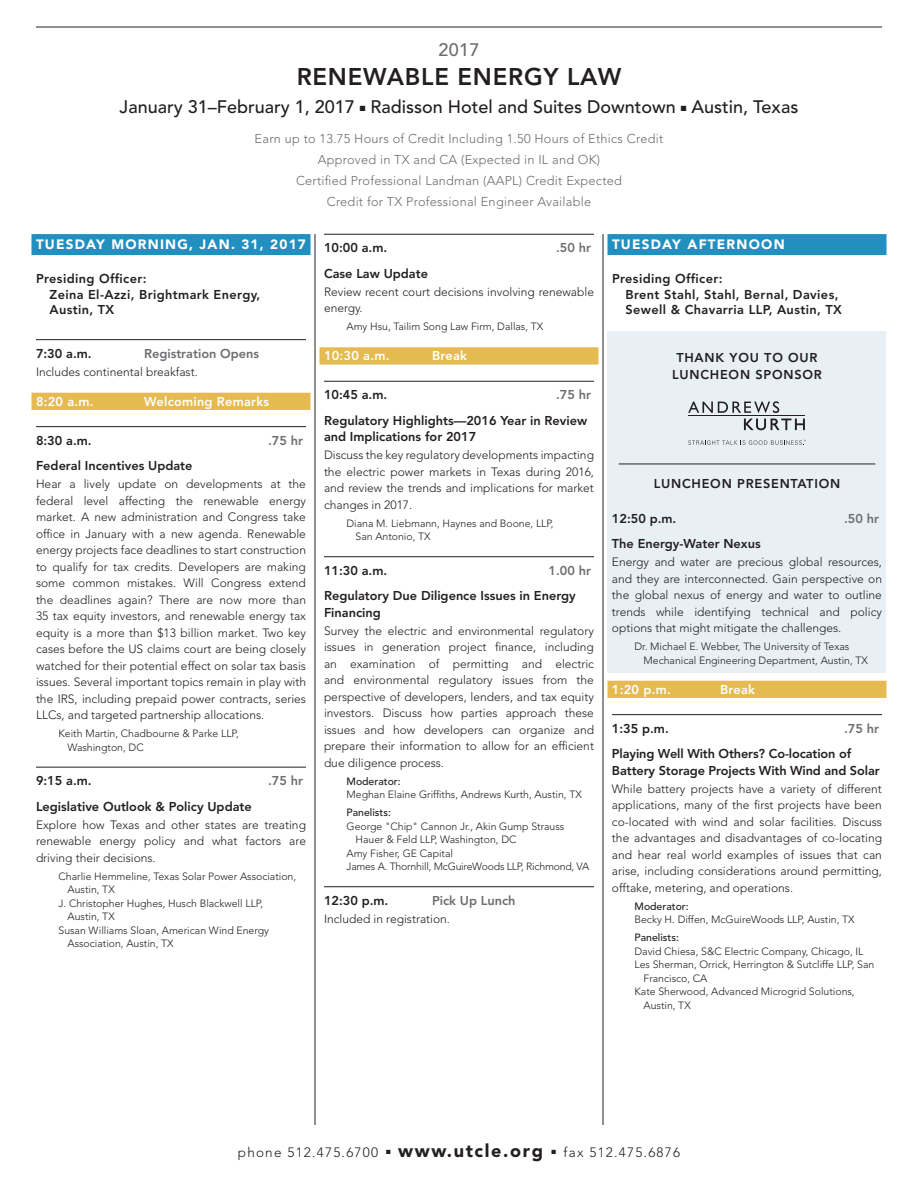
<style>
.page{position:relative;width:918px;height:1188px;background:#fff}
.page>*{position:absolute;margin:0;border:0;box-sizing:border-box;transform-origin:0 0}
.t1{font:800 24px "Avenir LT Std";letter-spacing:.03em;color:#231f20}
.t2{font:500 18px "Avenir LT Std";color:#231f20}
.t3{font:900 18px "Avenir LT Std";letter-spacing:.09em;color:#231f20}
.t4{font:500 18px "Avenir LT Std";color:#6c6d70}
.t5{font:900 13.5px "Avenir LT Std";letter-spacing:.09em;color:#fff}
.t6{font:300 13.5px "Avenir LT Std";letter-spacing:.09em;color:#231f20}
.t7{font:800 12.75px/16.5px "Avenir LT Std";color:#231f20}
.t8{font:300 12.75px/21px "Avenir LT Std";letter-spacing:.02em;color:#6c6d70;text-align:center}
.t9{font:800 12.75px/15.8px "Avenir LT Std";letter-spacing:.03em;color:#231f20}
.t10{font:800 12.75px "Avenir LT Std";color:#6c6d70}
.t11{font:800 12.75px "Avenir LT Std";letter-spacing:.02em;color:#fff}
.t12{font:800 12.75px/16.5px "Avenir LT Std";letter-spacing:.06em;color:#231f20;text-align:center}
.t13{font:300 12px/16.5px "Avenir LT Std";color:#231f20;text-align:justify}
.t14{font:300 10.5px/13.5px "Avenir LT Std";color:#231f20}
.t15{font:300 10.5px "Avenir LT Std";letter-spacing:-.02em;color:#231f20}
.t16{font:500 10.5px "Avenir LT Std";color:#231f20}
</style>
<div class="page">
<div style="left:608px;top:331px;width:278px;height:341px;background:#e8f0f6"></div>
<hr style="left:315px;top:234px;width:1px;height:891px;background:#231f20">
<hr style="left:603px;top:234px;width:1px;height:891px;background:#231f20">
<div style="left:32px;top:234px;width:278px;height:21px;background:#218fc0"></div>
<hr style="left:36px;top:339px;width:270px;height:1px;background:#231f20">
<div style="left:32px;top:393px;width:278px;height:17px;background:#e5bb51"></div>
<hr style="left:36px;top:426px;width:270px;height:1px;background:#231f20">
<hr style="left:36px;top:767px;width:270px;height:1px;background:#231f20">
<hr style="left:324px;top:234px;width:270px;height:1px;background:#231f20">
<div style="left:320px;top:347px;width:278px;height:18px;background:#e5bb51"></div>
<hr style="left:324px;top:381px;width:270px;height:1px;background:#231f20">
<hr style="left:324px;top:556px;width:270px;height:1px;background:#231f20">
<hr style="left:324px;top:886px;width:270px;height:1px;background:#231f20">
<div style="left:608px;top:234px;width:278px;height:21px;background:#218fc0"></div>
<hr style="left:619px;top:464px;width:256px;height:1px;background:#231f20">
<div style="left:608px;top:681px;width:278px;height:17px;background:#e5bb51"></div>
<hr style="left:612px;top:714px;width:270px;height:1px;background:#231f20">
<svg style="left:688px;top:401px;width:91px;height:12px"></svg>
<svg style="left:744px;top:419px;width:61px;height:11px"></svg>
<hr style="left:688px;top:415px;width:117px;height:1px;background:#231f20">
<svg style="left:688px;top:440px;width:118px;height:5px"></svg>
<hr style="left:36px;top:27px;width:846px;height:1px;background:#231f20">
<h2 class="t4" style="left:438px;top:40px;width:43px">2017</h2>
<h1 class="t1" style="left:297px;top:62px;width:326px">RENEWABLE ENERGY LAW</h1>
<h2 class="t2" style="left:120px;top:97px;width:680px">January 31–February 1, 2017 ■ Radisson Hotel and Suites Downtown ■ Austin, Texas</h2>
<p class="t8" style="left:255px;top:129px;width:410px">Earn up to 13.75 Hours of Credit Including 1.50 Hours of Ethics Credit Approved in TX and CA (Expected in IL and OK)<br>Certified Professional Landman (AAPL) Credit Expected<br>Credit for TX Professional Engineer Available</p>
<p class="t5" style="left:36px;top:236px;width:271px">TUESDAY MORNING, JAN. 31, 2017</p>
<p class="t9" style="left:50px;top:271px;width:212px;text-indent:-14px">Presiding Officer:<br>Zeina El-Azzi, Brightmark Energy,<br>Austin, TX</p>
<p class="t7" style="left:36px;top:345px;width:57px">7:30 a.m.</p>
<p class="t10" style="left:144px;top:346px;width:117px">Registration Opens</p>
<p class="t13" style="left:36px;top:363px;width:163px">Includes continental breakfast.</p>
<p class="t11" style="left:36px;top:394px;width:59px">8:20 a.m.</p>
<p class="t11" style="left:144px;top:394px;width:127px">Welcoming Remarks</p>
<p class="t7" style="left:36px;top:432px;width:57px">8:30 a.m.</p>
<p class="t10" style="left:268px;top:433px;width:36px">.75 hr</p>
<p class="t7" style="left:36px;top:458px;width:158px">Federal Incentives Update</p>
<p class="t13" style="left:36px;top:476px;width:272px">Hear a lively update on developments at the federal level affecting the renewable energy market. A new administration and Congress take office in January with a new agenda. Renewable energy projects face deadlines to start construction to qualify for tax credits. Developers are making some common mistakes. Will Congress extend the deadlines again? There are now more than 35 tax equity investors, and renewable energy tax equity is a more than $13 billion market. Two key cases before the US claims court are being closely watched for their potential effect on solar tax basis issues. Several important topics remain in play with the IRS, including prepaid power contracts, series LLCs, and targeted partnership allocations.</p>
<p class="t14" style="left:67px;top:727px;width:173px;text-indent:-9px">Keith Martin, Chadbourne &amp; Parke LLP,<br>Washington, DC</p>
<p class="t7" style="left:36px;top:773px;width:57px">9:15 a.m.</p>
<p class="t10" style="left:268px;top:773px;width:36px">.75 hr</p>
<p class="t7" style="left:36px;top:798px;width:217px">Legislative Outlook &amp; Policy Update</p>
<p class="t13" style="left:36px;top:816px;width:272px">Explore how Texas and other states are treating renewable energy policy and what factors are driving their decisions.</p>
<p class="t14" style="left:58px;top:870px;width:239px">Charlie Hemmeline, Texas Solar Power Association,</p>
<p class="t14" style="left:67px;top:883px;width:49px">Austin, TX</p>
<p class="t14" style="left:58px;top:897px;width:206px">J. Christopher Hughes, Husch Blackwell LLP,</p>
<p class="t14" style="left:67px;top:910px;width:49px">Austin, TX</p>
<p class="t14" style="left:58px;top:924px;width:212px">Susan Williams Sloan, American Wind Energy</p>
<p class="t14" style="left:67px;top:937px;width:108px">Association, Austin, TX</p>
<p class="t7" style="left:324px;top:240px;width:65px">10:00 a.m.</p>
<p class="t10" style="left:556px;top:240px;width:36px">.50 hr</p>
<p class="t7" style="left:324px;top:265px;width:106px">Case Law Update</p>
<p class="t13" style="left:324px;top:284px;width:272px">Review recent court decisions involving renewable energy.</p>
<p class="t14" style="left:346px;top:320px;width:198px">Amy Hsu, Tailim Song Law Firm, Dallas, TX</p>
<p class="t11" style="left:324px;top:348px;width:67px">10:30 a.m.</p>
<p class="t11" style="left:432px;top:348px;width:37px">Break</p>
<p class="t7" style="left:324px;top:387px;width:65px">10:45 a.m.</p>
<p class="t10" style="left:556px;top:387px;width:36px">.75 hr</p>
<p class="t7" style="left:324px;top:412px;width:265px">Regulatory Highlights—2016 Year in Review and Implications for 2017</p>
<p class="t13" style="left:324px;top:447px;width:272px">Discuss the key regulatory developments impacting the electric power markets in Texas during 2016, and review the trends and implications for market changes in 2017.</p>
<p class="t14" style="left:355px;top:517px;width:200px;text-indent:-9px">Diana M. Liebmann, Haynes and Boone, LLP,<br>San Antonio, TX</p>
<p class="t7" style="left:324px;top:562px;width:65px">11:30 a.m.</p>
<p class="t10" style="left:549px;top:563px;width:44px">1.00 hr</p>
<p class="t7" style="left:324px;top:588px;width:253px">Regulatory Due Diligence Issues in Energy<br>Financing</p>
<p class="t13" style="left:324px;top:623px;width:272px">Survey the electric and environmental regulatory issues in generation project finance, including an examination of permitting and electric and environmental regulatory issues from the perspective of developers, lenders, and tax equity investors. Discuss how parties approach these issues and how developers can organize and prepare their information to allow for an efficient due diligence process.</p>
<p class="t16" style="left:346px;top:775px;width:56px">Moderator:</p>
<p class="t14" style="left:346px;top:788px;width:237px">Meghan Elaine Griffiths, Andrews Kurth, Austin, TX</p>
<p class="t16" style="left:346px;top:807px;width:46px">Panelists:</p>
<p class="t14" style="left:346px;top:820px;width:219px">George "Chip" Cannon Jr., Akin Gump Strauss</p>
<p class="t14" style="left:355px;top:833px;width:163px">Hauer &amp; Feld LLP, Washington, DC</p>
<p class="t14" style="left:346px;top:847px;width:108px">Amy Fisher, GE Capital</p>
<p class="t15" style="left:346px;top:861px;width:244px">James A. Thornhill, McGuireWoods LLP, Richmond, VA</p>
<p class="t7" style="left:324px;top:892px;width:66px">12:30 p.m.</p>
<p class="t10" style="left:432px;top:893px;width:85px">Pick Up Lunch</p>
<p class="t13" style="left:324px;top:911px;width:128px">Included in registration.</p>
<p class="t5" style="left:612px;top:236px;width:174px">TUESDAY AFTERNOON</p>
<p class="t9" style="left:626px;top:271px;width:218px;text-indent:-14px">Presiding Officer:<br>Brent Stahl, Stahl, Bernal, Davies,<br>Sewell &amp; Chavarria LLP, Austin, TX</p>
<p class="t12" style="left:672px;top:350px;width:151px">THANK YOU TO OUR<br>LUNCHEON SPONSOR</p>
<p class="t12" style="left:654px;top:476px;width:188px">LUNCHEON PRESENTATION</p>
<p class="t7" style="left:612px;top:510px;width:66px">12:50 p.m.</p>
<p class="t10" style="left:844px;top:511px;width:36px">.50 hr</p>
<p class="t7" style="left:612px;top:536px;width:150px">The Energy-Water Nexus</p>
<p class="t13" style="left:612px;top:554px;width:272px">Energy and water are precious global resources, and they are interconnected. Gain perspective on the global nexus of energy and water to outline trends while identifying technical and policy options that might mitigate the challenges.</p>
<p class="t14" style="left:643px;top:640px;width:226px;text-indent:-9px">Dr. Michael E. Webber, The University of Texas<br>Mechanical Engineering Department, Austin, TX</p>
<p class="t11" style="left:612px;top:682px;width:60px">1:20 p.m.</p>
<p class="t11" style="left:720px;top:682px;width:37px">Break</p>
<p class="t7" style="left:612px;top:720px;width:58px">1:35 p.m.</p>
<p class="t10" style="left:844px;top:721px;width:36px">.75 hr</p>
<p class="t7" style="left:612px;top:746px;width:269px">Playing Well With Others? Co-location of<br>Battery Storage Projects With Wind and Solar</p>
<p class="t13" style="left:612px;top:780px;width:272px">While battery projects have a variety of different applications, many of the first projects have been co-located with wind and solar facilities. Discuss the advantages and disadvantages of co-locating and hear real world examples of issues that can arise, including considerations around permitting, offtake, metering, and operations.</p>
<p class="t16" style="left:634px;top:900px;width:56px">Moderator:</p>
<p class="t14" style="left:634px;top:913px;width:222px">Becky H. Diffen, McGuireWoods LLP, Austin, TX</p>
<p class="t16" style="left:634px;top:932px;width:46px">Panelists:</p>
<p class="t14" style="left:634px;top:945px;width:230px">David Chiesa, S&amp;C Electric Company, Chicago, IL</p>
<p class="t14" style="left:634px;top:958px;width:241px">Les Sherman, Orrick, Herrington &amp; Sutcliffe LLP, San</p>
<p class="t14" style="left:643px;top:972px;width:65px">Francisco, CA</p>
<p class="t14" style="left:634px;top:985px;width:222px">Kate Sherwood, Advanced Microgrid Solutions,</p>
<p class="t14" style="left:643px;top:999px;width:49px">Austin, TX</p>
<p class="t6" style="left:238px;top:1144px;width:142px">phone 512.475.6700</p>
<h2 class="t3" style="left:386px;top:1139px;width:158px">■ www.utcle.org</h2>
<p class="t6" style="left:552px;top:1144px;width:130px">■ fax 512.475.6876</p>
</div>
